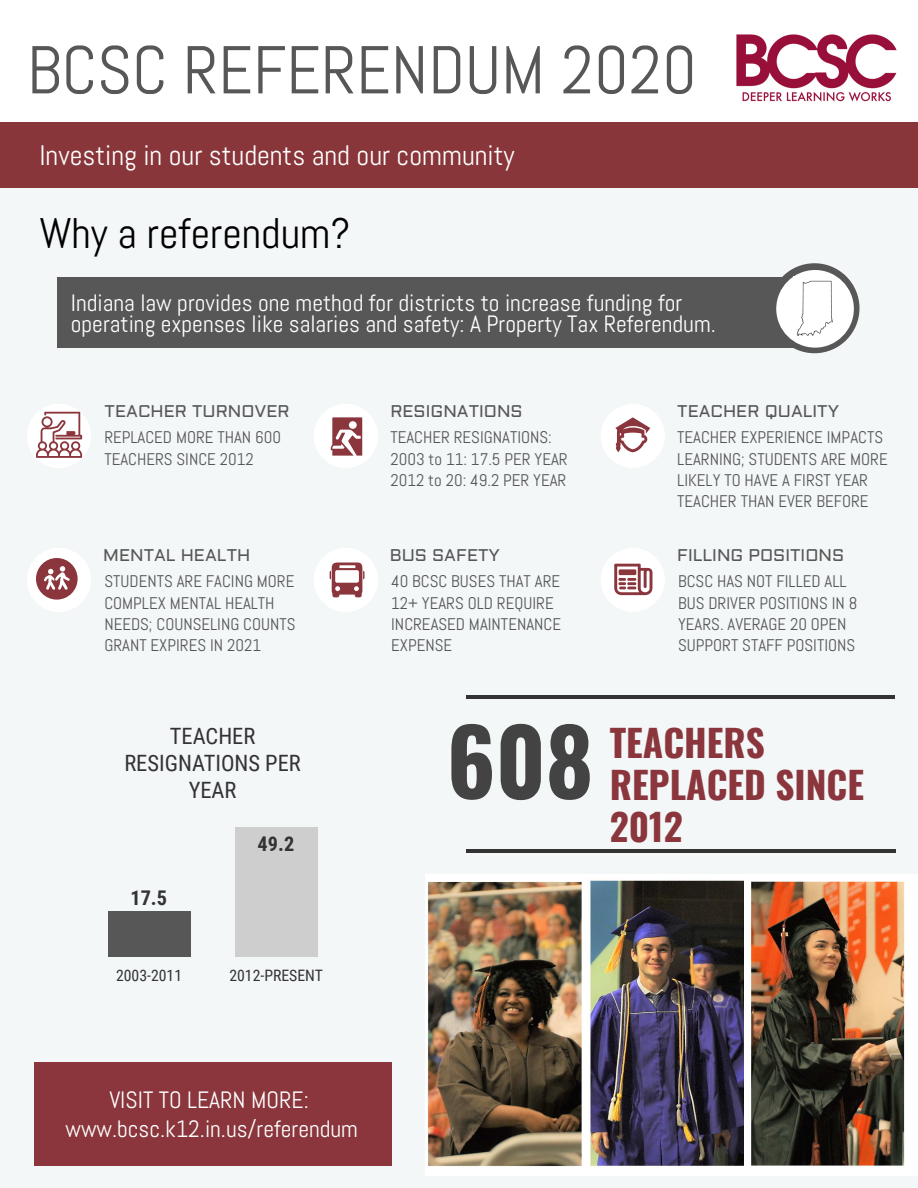
<style>
.page{position:relative;width:918px;height:1188px;background:#f3f7f8}
.page>*{position:absolute;margin:0;border:0;box-sizing:border-box;transform-origin:0 0}
.t1{font:700 91.2px "Oswald";color:#434343}
.t2{font:67.5px "Abel";color:#575757}
.t3{font:42.75px "Abel";color:#000}
.t4{font:700 37.2px/41.7px "Oswald";color:#8a363c}
.t5{font:28.2px "Abel";color:#fff}
.t6{font:23.7px/29.2px "Abel";color:#fff;text-align:center}
.t7{font:22.5px/27px "Roboto Condensed";color:#333;text-align:center}
.t8{font:700 20.25px "Roboto Condensed";color:#333}
.t9{font:16.8px/21.3px "Abel";color:#575757}
.t10{font:16.8px "Aldrich";color:#575757}
.t11{font:15.75px "Roboto Condensed";color:#333}
</style>
<div class="page">
<div style="left:0;top:0;width:918px;height:178px;background:#fff"></div>
<div style="left:0;top:123px;width:918px;height:65px;background:#89363b"></div>
<div style="left:108px;top:911px;width:82px;height:45px;background:#575757"></div>
<div style="left:235px;top:827px;width:82px;height:129px;background:#cecece"></div>
<svg style="left:601px;top:404px;width:63px;height:64px"></svg>
<svg style="left:314px;top:404px;width:64px;height:64px"></svg>
<svg style="left:27px;top:404px;width:64px;height:64px"></svg>
<svg style="left:27px;top:548px;width:64px;height:64px"></svg>
<svg style="left:314px;top:548px;width:64px;height:64px"></svg>
<svg style="left:601px;top:548px;width:63px;height:64px"></svg>
<hr style="left:466px;top:695px;width:428px;height:4px;background:#333">
<hr style="left:466px;top:850px;width:430px;height:3px;background:#333">
<img style="left:425px;top:874px;width:493px;height:302px">
<img style="left:736px;top:34px;width:161px;height:68px">
<div style="left:34px;top:1062px;width:358px;height:104px;background:#8a363c"></div>
<div style="left:57px;top:277px;width:741px;height:71px;background:#575757"></div>
<div style="left:770px;top:263px;width:90px;height:90px;background:#575757;border-radius:50%"></div>
<div style="left:776px;top:270px;width:78px;height:78px;background:#fff;border-radius:50%"></div>
<img style="left:796px;top:280px;width:37px;height:56px">
<h2 class="t2" style="left:27px;top:27px;width:671px">BCSC REFERENDUM 2020</h2>
<h3 class="t5" style="left:39px;top:138px;width:477px">Investing in our students and our community</h3>
<h3 class="t3" style="left:39px;top:206px;width:312px">Why a referendum?</h3>
<h3 class="t6" style="left:71px;top:292px;width:646px;line-height:21.3px;text-align:left">Indiana law provides one method for districts to increase funding for operating expenses like salaries and safety: A Property Tax Referendum.</h3>
<p class="t10" style="left:105px;top:400px;width:187px">TEACHER TURNOVER</p>
<p class="t9" style="left:104px;top:427px;width:178px">REPLACED MORE THAN 600<br>TEACHERS SINCE 2012</p>
<p class="t10" style="left:103px;top:544px;width:149px">MENTAL HEALTH</p>
<p class="t9" style="left:104px;top:571px;width:193px">STUDENTS ARE FACING MORE<br>COMPLEX MENTAL HEALTH<br>NEEDS; COUNSELING COUNTS<br>GRANT EXPIRES IN 2021</p>
<h3 class="t7" style="left:124px;top:721px;width:178px">TEACHER<br>RESIGNATIONS PER<br>YEAR</h3>
<p class="t8" style="left:130px;top:883px;width:38px">17.5</p>
<p class="t8" style="left:258px;top:829px;width:38px">49.2</p>
<p class="t11" style="left:116px;top:964px;width:68px">2003-2011</p>
<p class="t11" style="left:229px;top:964px;width:95px">2012-PRESENT</p>
<p class="t10" style="left:390px;top:400px;width:134px">RESIGNATIONS</p>
<p class="t9" style="left:390px;top:427px;width:179px">TEACHER RESIGNATIONS:<br>2003 to 11: 17.5 PER YEAR<br>2012 to 20: 49.2 PER YEAR</p>
<p class="t10" style="left:390px;top:544px;width:112px">BUS SAFETY</p>
<p class="t9" style="left:391px;top:571px;width:171px">40 BCSC BUSES THAT ARE<br>12+ YEARS OLD REQUIRE<br>INCREASED MAINTENANCE<br>EXPENSE</p>
<p class="t10" style="left:677px;top:400px;width:164px">TEACHER QUALITY</p>
<p class="t9" style="left:677px;top:427px;width:212px">TEACHER EXPERIENCE IMPACTS<br>LEARNING; STUDENTS ARE MORE<br>LIKELY TO HAVE A FIRST YEAR<br>TEACHER THAN EVER BEFORE</p>
<p class="t10" style="left:677px;top:544px;width:169px">FILLING POSITIONS</p>
<p class="t9" style="left:678px;top:571px;width:181px">BCSC HAS NOT FILLED ALL<br>BUS DRIVER POSITIONS IN 8<br>YEARS. AVERAGE 20 OPEN<br>SUPPORT STAFF POSITIONS</p>
<h1 class="t1" style="left:447px;top:680px;width:148px">608</h1>
<h3 class="t4" style="left:610px;top:719px;width:256px">TEACHERS<br>REPLACED SINCE<br>2012</h3>
<h3 class="t6" style="left:65px;top:1085px;width:294px">VISIT TO LEARN MORE: www.bcsc.k12.in.us/referendum</h3>
</div>
